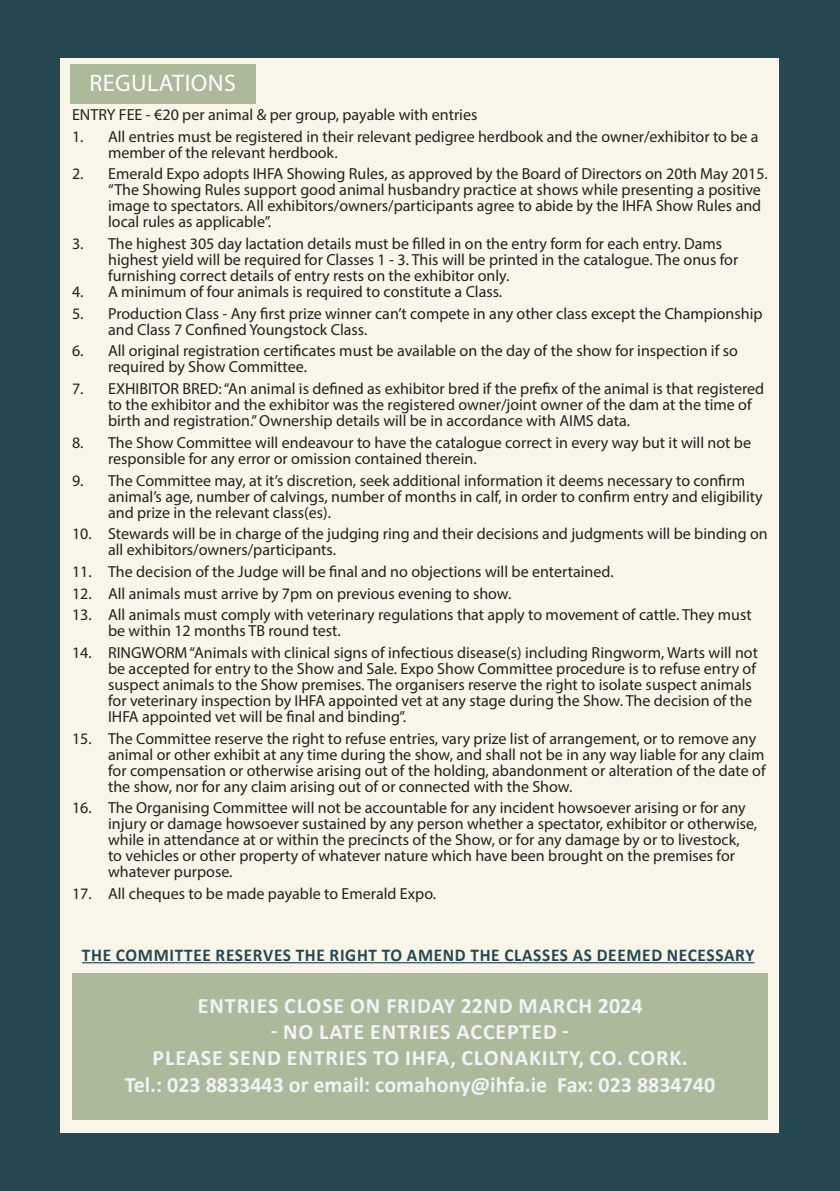
<style>
.page{position:relative;width:840px;height:1191px;background:#fff}
.page>*{position:absolute;margin:0;border:0;box-sizing:border-box;transform-origin:0 0}
.t1{font:24px "Myriad Pro";letter-spacing:.02em;color:#fff}
.t2{font:700 22px "Calibri";letter-spacing:.03em;color:#f0f4f7}
.t3{font:700 22px "Calibri";color:#f0f4f7}
.t4{font:700 18px "Calibri";letter-spacing:.04em;color:#264853;scale:.96 1}
.t5{font:16px/16px "Myriad Pro";color:#231f20}
</style>
<div class="page">
<div style="left:0;top:0;width:839px;height:1191px;background:#264853"></div>
<div style="left:60px;top:58px;width:719px;height:1074px;background:#f9f6e9"></div>
<div style="left:72px;top:973px;width:695px;height:147px;background:#acb99b"></div>
<hr style="left:82px;top:962px;width:672px;height:1px;background:#264853">
<div style="left:70px;top:65px;width:185px;height:39px;background:#acb99b"></div>
<p class="t1" style="left:89px;top:68px;width:148px">REGULATIONS</p>
<p class="t5" style="left:72px;top:106px;width:406px">ENTRY FEE - €20 per animal &amp; per group, payable with entries</p>
<p class="t5" style="left:108px;top:128px;width:651px;text-indent:-36px">1. All entries must be registered in their relevant pedigree herdbook and the owner/exhibitor to be a member of the relevant herdbook.</p>
<p class="t5" style="left:108px;top:166px;width:661px;text-indent:-36px">2. Emerald Expo adopts IHFA Showing Rules, as approved by the Board of Directors on 20th May 2015. “The Showing Rules support good animal husbandry practice at shows while presenting a positive image to spectators. All exhibitors/owners/participants agree to abide by the IHFA Show Rules and local rules as applicable”.</p>
<p class="t5" style="left:108px;top:235px;width:631px;text-indent:-36px">3. The highest 305 day lactation details must be filled in on the entry form for each entry. Dams highest yield will be required for Classes 1 - 3. This will be printed in the catalogue. The onus for furnishing correct details of entry rests on the exhibitor only.</p>
<p class="t5" style="left:72px;top:283px;width:431px">4. A minimum of four animals is required to constitute a Class.</p>
<p class="t5" style="left:108px;top:305px;width:655px;text-indent:-36px">5. Production Class - Any first prize winner can’t compete in any other class except the Championship and Class 7 Confined Youngstock Class.</p>
<p class="t5" style="left:108px;top:343px;width:631px;text-indent:-36px">6. All original registration certificates must be available on the day of the show for inspection if so required by Show Committee.</p>
<p class="t5" style="left:108px;top:380px;width:657px;text-indent:-36px">7. EXHIBITOR BRED: “An animal is defined as exhibitor bred if the prefix of the animal is that registered to the exhibitor and the exhibitor was the registered owner/joint owner of the dam at the time of birth and registration.” Ownership details will be in accordance with AIMS data.</p>
<p class="t5" style="left:108px;top:434px;width:644px;text-indent:-36px">8. The Show Committee will endeavour to have the catalogue correct in every way but it will not be responsible for any error or omission contained therein.</p>
<p class="t5" style="left:108px;top:472px;width:655px;text-indent:-36px">9. The Committee may, at it’s discretion, seek additional information it deems necessary to confirm animal’s age, number of calvings, number of months in calf, in order to confirm entry and eligibility and prize in the relevant class(es).</p>
<p class="t5" style="left:108px;top:525px;width:660px;text-indent:-36px">10. Stewards will be in charge of the judging ring and their decisions and judgments will be binding on all exhibitors/owners/participants.</p>
<p class="t5" style="left:72px;top:563px;width:542px">11. The decision of the Judge will be final and no objections will be entertained.</p>
<p class="t5" style="left:72px;top:585px;width:440px">12. All animals must arrive by 7pm on previous evening to show.</p>
<p class="t5" style="left:108px;top:606px;width:644px;text-indent:-36px">13. All animals must comply with veterinary regulations that apply to movement of cattle. They must be within 12 months TB round test.</p>
<p class="t5" style="left:108px;top:644px;width:651px;text-indent:-36px">14. RINGWORM “Animals with clinical signs of infectious disease(s) including Ringworm, Warts will not be accepted for entry to the Show and Sale. Expo Show Committee procedure is to refuse entry of suspect animals to the Show premises. The organisers reserve the right to isolate suspect animals for veterinary inspection by IHFA appointed vet at any stage during the Show. The decision of the IHFA appointed vet will be final and binding”.</p>
<p class="t5" style="left:108px;top:730px;width:658px;text-indent:-36px">15. The Committee reserve the right to refuse entries, vary prize list of arrangement, or to remove any animal or other exhibit at any time during the show, and shall not be in any way liable for any claim for compensation or otherwise arising out of the holding, abandonment or alteration of the date of the show, nor for any claim arising out of or connected with the Show.</p>
<p class="t5" style="left:108px;top:799px;width:650px;text-indent:-36px">16. The Organising Committee will not be accountable for any incident howsoever arising or for any injury or damage howsoever sustained by any person whether a spectator, exhibitor or otherwise, while in attendance at or within the precincts of the Show, or for any damage by or to livestock, to vehicles or other property of whatever nature which have been brought on the premises for whatever purpose.</p>
<p class="t5" style="left:72px;top:885px;width:365px">17. All cheques to be made payable to Emerald Expo.</p>
<p class="t4" style="left:82px;top:942px;width:701px">THE COMMITTEE RESERVES THE RIGHT TO AMEND THE CLASSES AS DEEMED NECESSARY</p>
<p class="t2" style="left:198px;top:989px;width:446px">ENTRIES CLOSE ON FRIDAY 22ND MARCH 2024</p>
<p class="t2" style="left:271px;top:1016px;width:299px">- NO LATE ENTRIES ACCEPTED -</p>
<p class="t2" style="left:152px;top:1042px;width:536px">PLEASE SEND ENTRIES TO IHFA, CLONAKILTY, CO. CORK.</p>
<p class="t3" style="left:125px;top:1069px;width:591px">Tel.: 023 8833443 or email: comahony@ihfa.ie Fax: 023 8834740</p>
</div>
